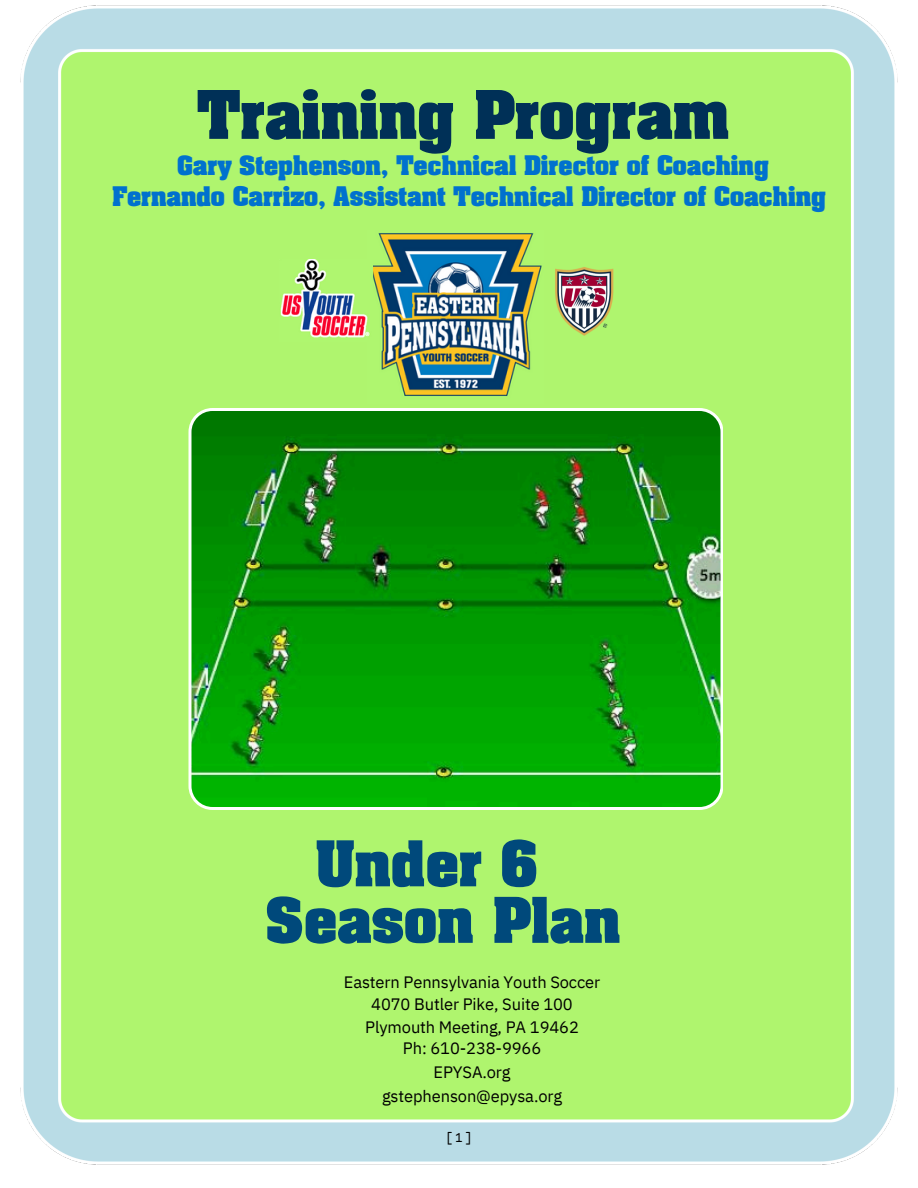
<style>
.page{position:relative;width:918px;height:1188px;background:#fff}
.page>*{position:absolute;margin:0;border:0;box-sizing:border-box;transform-origin:0 0}
.t1{font:700 57.3px "Aachen";color:#003057}
.t2{font:700 54px "Aachen";letter-spacing:.005em;color:#00497b}
.t3{font:700 22.95px/32px "Aachen";color:#0071ce;text-align:center}
.t4{font:16.5px/22.5px "IBM Plex Sans";letter-spacing:-.005em;color:#000;text-align:center}
.t5{font:15px "Courier Prime";color:#000}
</style>
<div class="page">
<img style="left:20px;top:5px;width:878px;height:1160px">
<svg style="left:188px;top:408px;width:535px;height:402px;background:#109910"></svg>
<img style="left:368px;top:231px;width:175px;height:172px">
<img style="left:279px;top:260px;width:93px;height:82px">
<h1 class="t1" style="left:197px;top:89px;width:534px">Training Program</h1>
<h1 class="t3" style="left:112px;top:152px;width:715px">Gary Stephenson, Technical Director of Coaching<br>Fernando Carrizo, Assistant Technical Director of Coaching</h1>
<p class="t2" style="left:315px;top:839px;width:224px">Under 6</p>
<p class="t2" style="left:265px;top:896px;width:357px">Season Plan</p>
<p class="t4" style="left:344px;top:970px;width:258px">Eastern Pennsylvania Youth Soccer<br>4070 Butler Pike, Suite 100<br>Plymouth Meeting, PA 19462</p>
<p class="t4" style="left:403px;top:1037px;width:140px">Ph: 610-238-9966</p>
<p class="t4" style="left:434px;top:1060px;width:79px">EPYSA.org</p>
<h1 class="t4" style="left:382px;top:1084px;width:182px">gstephenson@epysa.org</h1>
<h2 class="t5" style="left:445px;top:1131px;width:28px">[1]</h2>
</div>
